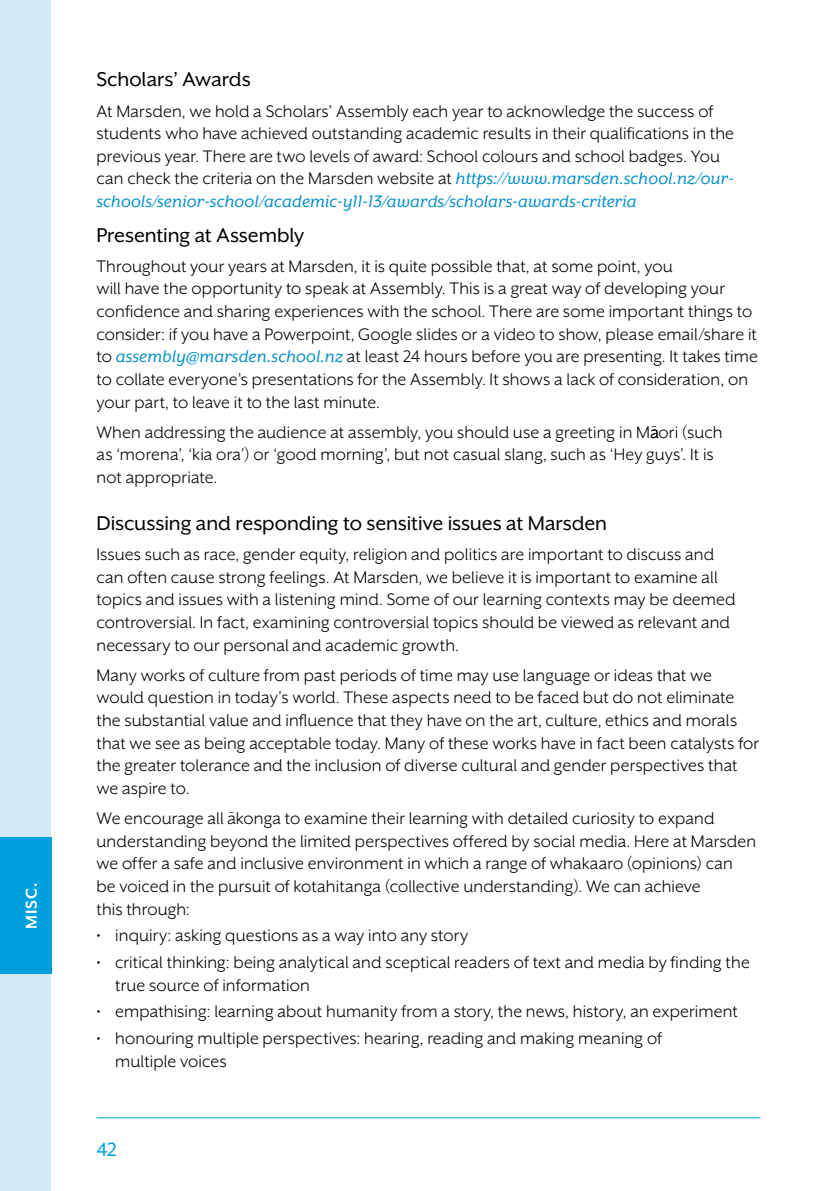
<style>
.page{position:relative;width:840px;height:1191px;background:#fff}
.page>*{position:absolute;margin:0;border:0;box-sizing:border-box;transform-origin:0 0}
.t1{font:23px "Mr Eaves XL San OT";letter-spacing:-.005em;color:#000}
.t2{font:22px "Mr Eaves XL San OT";color:#00a0dc}
.t3{font:19.2px/22.6px "Mr Eaves XL San OT";letter-spacing:.005em;color:#000}
.t4{font:19.2px/34.6px "Mr Eaves XL San OT";letter-spacing:.005em;color:#000;scale:.7 1}
.t5{font:700 18px "Mr Eaves XL Mod OT";color:#fff}
.s1{font-style:italic;color:#008ecb}
</style>
<div class="page">
<hr style="left:96px;top:1117px;width:664px;height:1px;background:#00a0dc">
<div style="left:0;top:0;width:51px;height:1191px;background:#d4e9f8"></div>
<div style="left:0;top:837px;width:51px;height:136px;background:#00a0dc"></div>
<p class="t5" style="left:21px;top:928px;width:47px;rotate:-90deg">MISC.</p>
<p class="t1" style="left:96px;top:67px;width:156px">Scholars’ Awards</p>
<p class="t3" style="left:96px;top:99px;width:638px">At Marsden, we hold a Scholars’ Assembly each year to acknowledge the success of students who have achieved outstanding academic results in their qualifications in the previous year. There are two levels of award: School colours and school badges. You can check the criteria on the Marsden website at <span class="s1">https://www.marsden.school.nz/our&shy;schools/senior-school/academic-y11-13/awards/scholars-awards-criteria</span></p>
<p class="t1" style="left:96px;top:222px;width:209px">Presenting at Assembly</p>
<p class="t3" style="left:96px;top:255px;width:662px">Throughout your years at Marsden, it is quite possible that, at some point, you<br>will have the opportunity to speak at Assembly. This is a great way of developing your confidence and sharing experiences with the school. There are some important things to consider: if you have a Powerpoint, Google slides or a video to show, please email/share it to <span class="s1">assembly@marsden.school.nz</span> at least 24 hours before you are presenting. It takes time to collate everyone’s presentations for the Assembly. It shows a lack of consideration, on your part, to leave it to the last minute.</p>
<p class="t3" style="left:96px;top:420px;width:627px">When addressing the audience at assembly, you should use a greeting in Maori (such</p>
<p class="t4" style="left:96px;top:402px;width:882px;text-indent:555px">_<br>as ‘morena’, ‘kia ora’) or ‘good morning’, but not casual slang, such as ‘Hey guys’. It is</p>
<p class="t3" style="left:96px;top:466px;width:122px">not appropriate.</p>
<p class="t1" style="left:96px;top:510px;width:512px">Discussing and responding to sensitive issues at Marsden</p>
<p class="t3" style="left:96px;top:543px;width:640px">Issues such as race, gender equity, religion and politics are important to discuss and can often cause strong feelings. At Marsden, we believe it is important to examine all topics and issues with a listening mind. Some of our learning contexts may be deemed controversial. In fact, examining controversial topics should be viewed as relevant and necessary to our personal and academic growth.</p>
<p class="t3" style="left:96px;top:663px;width:664px">Many works of culture from past periods of time may use language or ideas that we would question in today’s world. These aspects need to be faced but do not eliminate the substantial value and influence that they have on the art, culture, ethics and morals that we see as being acceptable today. Many of these works have in fact been catalysts for the greater tolerance and the inclusion of diverse cultural and gender perspectives that we aspire to.</p>
<p class="t3" style="left:96px;top:807px;width:619px">We encourage all akonga to examine their learning with detailed curiosity to expand</p>
<p class="t4" style="left:96px;top:789px;width:943px;text-indent:133px">_<br>understanding beyond the limited perspectives offered by social media. Here at Marsden</p>
<p class="t3" style="left:96px;top:852px;width:637px">we offer a safe and inclusive environment in which a range of whakaaro (opinions) can be voiced in the pursuit of kotahitanga (collective understanding). We can achieve<br>this through:</p>
<p class="t3" style="left:96px;top:924px;width:373px">• inquiry: asking questions as a way into any story</p>
<p class="t3" style="left:115px;top:950px;width:635px;text-indent:-19px">• critical thinking: being analytical and sceptical readers of text and media by finding the true source of information</p>
<p class="t3" style="left:96px;top:1000px;width:642px">• empathising: learning about humanity from a story, the news, history, an experiment</p>
<p class="t3" style="left:115px;top:1026px;width:548px;text-indent:-19px">• honouring multiple perspectives: hearing, reading and making meaning of multiple voices</p>
<p class="t2" style="left:96px;top:1137px;width:22px">42</p>
</div>
